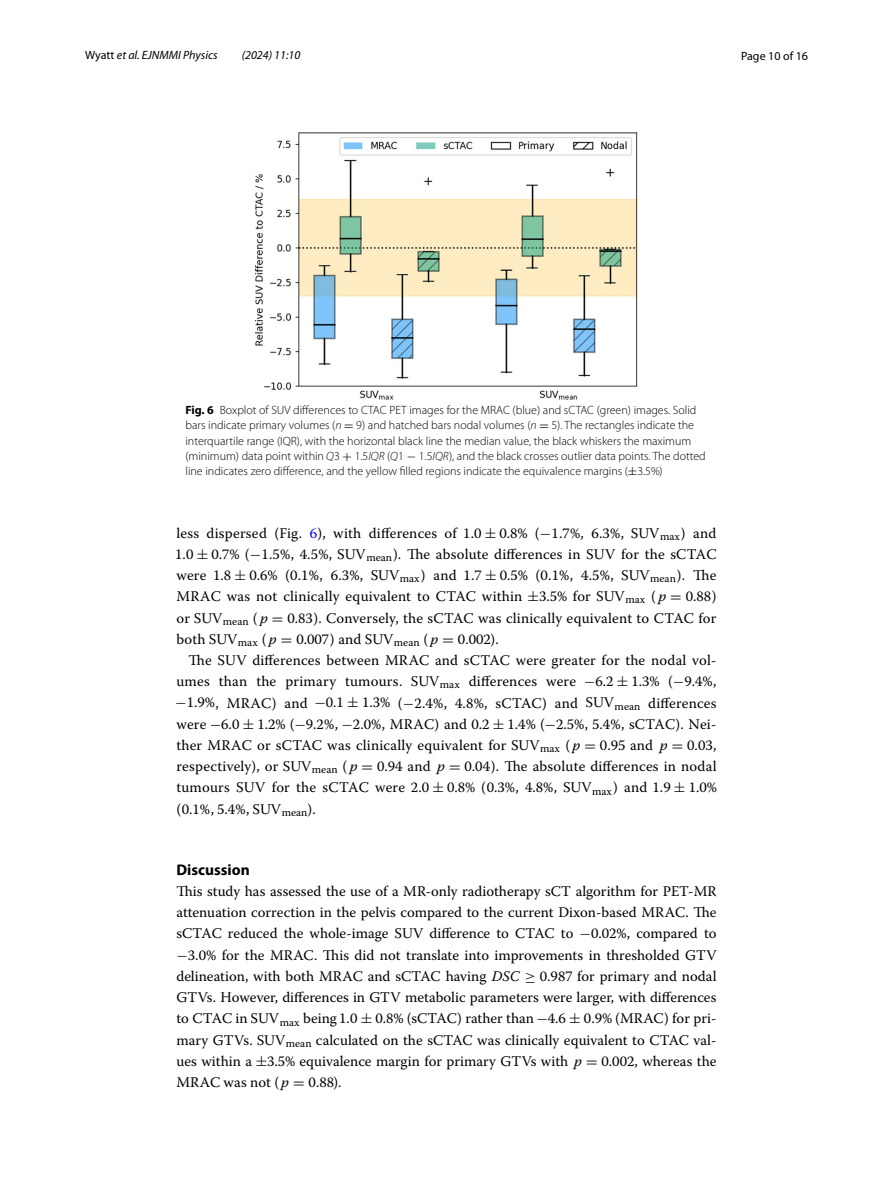
<style>
.page{position:relative;width:893px;height:1187px;background:#fff}
.page>*{position:absolute;margin:0;border:0;box-sizing:border-box;transform-origin:0 0}
.t1{font:700 15.45px "Myriad Pro";color:#000}
.t2{font:14.7px/21.3px "Warnock Pro Regular 2";letter-spacing:.015em;color:#000;text-align:justify}
.t3{font:300 12px/15px "Myriad Pro";color:#000}
.t4{font:italic 12px "Myriad Pro";color:#000}
.t5{font:12px "Myriad Pro";color:#000}
.s1{font-style:normal}
.s2{font-weight:700}
.s3{font-family:"Myriad Pro Light It 5";font-weight:400}
.s4{font-family:"MTSY";font-weight:400}
.s5{font-family:"Myriad Pro Light It 9";font-weight:400}
.s6{font-family:"Myriad Pro Light 45";font-weight:400}
.s7{font-family:"MTSYN64";font-weight:400}
.s8{font-family:"Myriad Pro Light It 8";font-weight:400}
.s9{font-family:"Myriad Pro Light 46";font-weight:400}
.s10{font-family:"MTSYN65";font-weight:400}
.s11{font-family:"MTSYN66";font-weight:400}
.s12{font-family:"Myriad Pro Light 47";font-weight:400}
.s13{color:#00f}
.s14{font-family:"Warnock Pro Regular 69"}
.s15{font-family:"MTSYN77"}
.s16{font-family:"MTSY"}
.s17{font-family:"Warnock Pro Regular 86"}
.s18{font-family:"Warnock Pro Regular 92"}
.s19{font-family:"MTSYN90"}
.s20{font-family:"Warnock Pro Regular 105"}
.s21{font-family:"Warnock Pro Regular 58"}
.s22{font-family:"MTSYN67"}
.s23{font-family:"Warnock Pro Regular 59"}
.s24{font-family:"Warnock Pro Regular 60"}
.s25{font-family:"MTSYN68"}
.s26{font-family:"Warnock Pro Regular 61"}
.s27{font-family:"MTSYN69"}
.s28{font-family:"Warnock Pro Regular 62"}
.s29{font-family:"Warnock Pro Regular 63"}
.s30{font-family:"Warnock Pro It 11"}
.s31{font-family:"MTSYN70"}
.s32{font-family:"Warnock Pro Regular 64"}
.s33{font-family:"Warnock Pro Regular 65"}
.s34{font-family:"Warnock Pro It 12"}
.s35{font-family:"MTSYN71"}
.s36{font-family:"Warnock Pro Regular 66"}
.s37{font-family:"Warnock Pro Regular 67"}
.s38{font-family:"Warnock Pro It 13"}
.s39{font-family:"MTSYN72"}
.s40{font-family:"Warnock Pro Regular 68"}
.s41{font-family:"Warnock Pro Regular 70"}
.s42{font-family:"Warnock Pro It 14"}
.s43{font-family:"MTSYN73"}
.s44{font-family:"Warnock Pro Regular 71"}
.s45{font-family:"Warnock Pro Regular 72"}
.s46{font-family:"MTSYN74"}
.s47{font-family:"Warnock Pro Regular 73"}
.s48{font-family:"MTSYN75"}
.s49{font-family:"Warnock Pro Regular 74"}
.s50{font-family:"MTSYN76"}
.s51{font-family:"Warnock Pro Regular 75"}
.s52{font-family:"MTSYN78"}
.s53{font-family:"Warnock Pro Regular 76"}
.s54{font-family:"Warnock Pro Regular 77"}
.s55{font-family:"MTSYN79"}
.s56{font-family:"Warnock Pro Regular 78"}
.s57{font-family:"MTSYN80"}
.s58{font-family:"Warnock Pro Regular 79"}
.s59{font-family:"MTSYN81"}
.s60{font-family:"Warnock Pro Regular 80"}
.s61{font-family:"Warnock Pro Regular 81"}
.s62{font-family:"MTSYN82"}
.s63{font-family:"MTSYN83"}
.s64{font-family:"Warnock Pro Regular 82"}
.s65{font-family:"Warnock Pro Regular 83"}
.s66{font-family:"Warnock Pro Regular 84"}
.s67{font-family:"Warnock Pro It 15"}
.s68{font-family:"MTSYN84"}
.s69{font-family:"Warnock Pro Regular 85"}
.s70{font-family:"Warnock Pro It 16"}
.s71{font-family:"MTSYN85"}
.s72{font-family:"Warnock Pro Regular 87"}
.s73{font-family:"Warnock Pro Regular 88"}
.s74{font-family:"Warnock Pro It 17"}
.s75{font-family:"MTSYN86"}
.s76{font-family:"Warnock Pro Regular 89"}
.s77{font-family:"Warnock Pro It 18"}
.s78{font-family:"MTSYN87"}
.s79{font-family:"Warnock Pro Regular 90"}
.s80{font-family:"Warnock Pro Regular 91"}
.s81{font-family:"MTSYN88"}
.s82{font-family:"Warnock Pro Regular 93"}
.s83{font-family:"Warnock Pro Regular 94"}
.s84{font-family:"Warnock Pro Regular 95"}
.s85{font-family:"Warnock Pro Regular 96"}
.s86{font-family:"MTSYN89"}
.s87{font-family:"Warnock Pro Regular 97"}
.s88{font-family:"Warnock Pro Regular 98"}
.s89{font-family:"Warnock Pro Regular 99"}
.s90{font-family:"Warnock Pro It 19"}
.s91{font-family:"MTSYN91"}
.s92{font-family:"Warnock Pro Regular 100"}
.s93{font-family:"Warnock Pro Regular 101"}
.s94{font-family:"Warnock Pro Regular 102"}
.s95{font-family:"MTSYN92"}
.s96{font-family:"MTSYN93"}
.s97{font-family:"Warnock Pro Regular 103"}
.s98{font-family:"Warnock Pro Regular 104"}
.s99{font-family:"MTSYN94"}
.s100{font-family:"Warnock Pro Regular 106"}
.s101{font-family:"Warnock Pro It 20"}
.s102{font-family:"MTSYN95"}
.s103{font-family:"Warnock Pro Regular 107"}
.s104{font-family:"Warnock Pro It 21"}
.s105{font-family:"MTSYN96"}
.s106{font-family:"Warnock Pro Regular 108"}
</style>
<div class="page">
<img style="left:255px;top:133px;width:383px;height:266px">
<p class="t4" style="left:85px;top:48px;width:134px"><span class="s1">Wyatt</span> et al. EJNMMI Physics</p>
<p class="t4" style="left:242px;top:48px;width:60px">(2024) 11:10</p>
<p class="t5" style="left:741px;top:48px;width:68px">Page 10 of 16</p>
<p class="t3" style="left:185px;top:403px;width:522px"><span class="s2">Fig. 6</span> Boxplot of SUV differences to CTAC PET images for the MRAC (blue) and sCTAC (green) images. Solid bars indicate primary volumes (<span class="s3">n</span> <span class="s4">=</span> 9) and hatched bars nodal volumes (<span class="s3">n</span> <span class="s4">=</span> 5). The rectangles indicate the interquartile range (IQR), with the horizontal black line the median value, the black whiskers the maximum (minimum) data point within <span class="s5">Q</span><span class="s6">3</span> <span class="s7">+</span> <span class="s6">1.5</span><span class="s5">IQR</span> (<span class="s8">Q</span><span class="s9">1</span> <span class="s10">−</span> <span class="s9">1.5</span><span class="s8">IQR</span>), and the black crosses outlier data points. The dotted line indicates zero difference, and the yellow filled regions indicate the equivalence margins (<span class="s11">±</span><span class="s12">3.5%</span>)</p>
<p class="t2" style="left:175px;top:522px;width:543px">less dispersed (Fig. <span class="s13">6</span>), with differences of <span class="s14">1.0</span> <span class="s15">±</span> <span class="s14">0.8%</span> (<span class="s16">−</span>1.7%, 6.3%, <span class="s17">SUV</span><sub>max</sub>) and <span class="s18">1.0</span> <span class="s19">±</span> <span class="s18">0.7%</span> (<span class="s16">−</span>1.5%, 4.5%, <span class="s20">SUV</span><sub>mean</sub>). The absolute differences in SUV for the sCTAC were <span class="s21">1.8</span> <span class="s22">±</span> <span class="s21">0.6%</span> (0.1%, 6.3%, <span class="s23">SUV</span><sub>max</sub>) and <span class="s24">1.7</span> <span class="s25">±</span> <span class="s24">0.5%</span> (0.1%, 4.5%, <span class="s26">SUV</span><sub>mean</sub>). The MRAC was not clinically equivalent to CTAC within <span class="s27">±</span><span class="s28">3.5%</span> for <span class="s29">SUV</span><sub>max</sub> ( <span class="s30">p</span> <span class="s31">=</span> <span class="s32">0.88</span>) or <span class="s33">SUV</span><sub>mean</sub> ( <span class="s34">p</span> <span class="s35">=</span> <span class="s36">0.83</span>). Conversely, the sCTAC was clinically equivalent to CTAC for both <span class="s37">SUV</span><sub>max</sub> ( <span class="s38">p</span> <span class="s39">=</span> <span class="s40">0.007</span>) and <span class="s41">SUV</span><sub>mean</sub> ( <span class="s42">p</span> <span class="s43">=</span> <span class="s44">0.002</span>).</p>
<p class="t2" style="left:175px;top:649px;width:543px;text-indent:13px">The SUV differences between MRAC and sCTAC were greater for the nodal vol&shy;umes than the primary tumours. <span class="s45">SUV</span><sub>max</sub> differences were <span class="s46">−</span><span class="s47">6.2</span> <span class="s46">±</span> <span class="s47">1.3%</span> (<span class="s48">−</span><span class="s49">9.4%</span>, <span class="s50">−</span><span class="s51">1.9%</span>, MRAC) and <span class="s52">−</span><span class="s53">0.1</span> <span class="s52">±</span> <span class="s53">1.3%</span> (<span class="s16">−</span>2.4%, 4.8%, sCTAC) and <span class="s54">SUV</span><sub>mean</sub> differences were <span class="s55">−</span><span class="s56">6.0</span> <span class="s55">±</span> <span class="s56">1.2%</span> (<span class="s57">−</span><span class="s58">9.2%</span>, <span class="s59">−</span><span class="s60">2.0%</span>, MRAC) and <span class="s61">0.2</span> <span class="s62">±</span> <span class="s61">1.4%</span> (<span class="s63">−</span><span class="s64">2.5%</span>, <span class="s65">5.4%</span>, sCTAC). Nei&shy;ther MRAC or sCTAC was clinically equivalent for <span class="s66">SUV</span><sub>max</sub> ( <span class="s67">p</span> <span class="s68">=</span> <span class="s69">0.95</span> and <span class="s70">p</span> <span class="s71">=</span> <span class="s72">0.03</span>, respectively), or <span class="s73">SUV</span><sub>mean</sub> ( <span class="s74">p</span> <span class="s75">=</span> <span class="s76">0.94</span> and <span class="s77">p</span> <span class="s78">=</span> <span class="s79">0.04</span>). The absolute differences in nodal tumours SUV for the sCTAC were <span class="s80">2.0</span> <span class="s81">±</span> <span class="s80">0.8%</span> (<span class="s82">0.3%</span>, <span class="s83">4.8%</span>, <span class="s84">SUV</span><sub>max</sub>) and <span class="s85">1.9</span> <span class="s86">±</span> <span class="s85">1.0% </span>(<span class="s87">0.1%</span>, <span class="s88">5.4%</span>, <span class="s89">SUV</span><sub>mean</sub>).</p>
<p class="t1" style="left:176px;top:859px;width:75px">Discussion</p>
<p class="t2" style="left:176px;top:880px;width:542px">This study has assessed the use of a MR-only radiotherapy sCT algorithm for PET-MR attenuation correction in the pelvis compared to the current Dixon-based MRAC. The sCTAC reduced the whole-image SUV difference to CTAC to <span class="s16">−</span>0.02%, compared to <span class="s16">−</span>3.0% for the MRAC. This did not translate into improvements in thresholded GTV delineation, with both MRAC and sCTAC having <span class="s90">DSC</span> <span class="s91">≥</span> <span class="s92">0.987</span> for primary and nodal GTVs. However, differences in GTV metabolic parameters were larger, with differences to CTAC in <span class="s93">SUV</span><sub>max</sub> being <span class="s94">1.0</span> <span class="s95">±</span> <span class="s94">0.8%</span> (sCTAC) rather than <span class="s96">−</span><span class="s97">4.6</span> <span class="s96">±</span> <span class="s97">0.9%</span> (MRAC) for pri&shy;mary GTVs. <span class="s98">SUV</span><sub>mean</sub> calculated on the sCTAC was clinically equivalent to CTAC val&shy;ues within a <span class="s99">±</span><span class="s100">3.5%</span> equivalence margin for primary GTVs with <span class="s101">p</span> <span class="s102">=</span> <span class="s103">0.002</span>, whereas the MRAC was not (<span class="s104">p</span> <span class="s105">=</span> <span class="s106">0.88</span>).</p>
</div>
